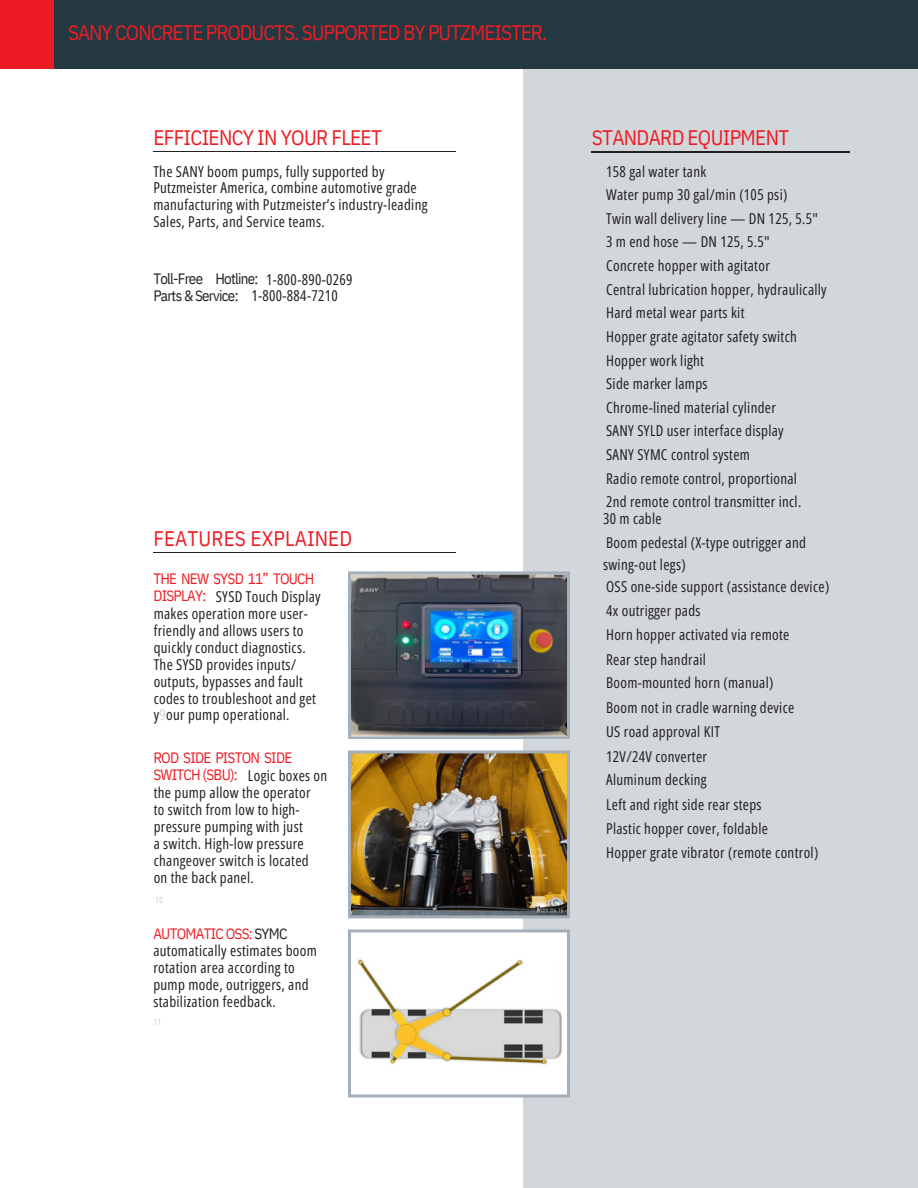
<style>
.page{position:relative;width:918px;height:1188px;background:#fff}
.page>*{position:absolute;margin:0;border:0;box-sizing:border-box;transform-origin:0 0}
.t1{font:21px "IBM Plex Sans Cond";letter-spacing:-.05em;color:#ed1c24}
.t2{font:21px "IBM Plex Sans Cond";letter-spacing:-.03em;color:#ed1c24}
.t3{font:21px "IBM Plex Sans Cond";letter-spacing:.005em;color:#ed1c24}
.t4{font:15px/16.8px "Open Sans Condensed";letter-spacing:.02em;color:#231f20}
.t5{font:15px/16.8px "IBM Plex Sans Cond";letter-spacing:-.05em;color:#ed1d23}
.t6{font:15px/16.8px "IBM Plex Sans Cond";letter-spacing:-.05em;color:#231f20}
.t7{font:9px "Open Sans Condensed";color:#d1d3d4}
.s1{color:#d1d3d4}
.s2{color:#231f20}
</style>
<div class="page">
<hr style="left:153px;top:151px;width:303px;height:1px;background:#231f20">
<hr style="left:153px;top:553px;width:303px;height:1px;background:#231f20">
<div style="left:524px;top:68px;width:394px;height:1120px;background:#d2d7dc"></div>
<hr style="left:592px;top:151px;width:258px;height:1px;background:#231f20">
<img style="left:348px;top:571px;width:222px;height:168px">
<img style="left:348px;top:750px;width:222px;height:168px">
<div style="left:0;top:0;width:918px;height:68px;background:#243842"></div>
<div style="left:0;top:0;width:54px;height:68px;background:#ed1c24"></div>
<svg style="left:348px;top:929px;width:222px;height:168px"></svg>
<hr style="left:562px;top:957px;width:3px;height:113px;background:#fff">
<p class="t1" style="left:68px;top:19px;width:481px">SANY CONCRETE PRODUCTS. SUPPORTED BY PUTZMEISTER.</p>
<p class="t2" style="left:153px;top:123px;width:230px">EFFICIENCY IN YOUR FLEET</p>
<p class="t2" style="left:592px;top:123px;width:199px">STANDARD EQUIPMENT</p>
<p class="t4" style="left:153px;top:162px;width:276px">The SANY boom pumps, fully supported by Putzmeister America, combine automotive grade manufacturing with Putzmeister’s industry-leading Sales, Parts, and Service teams.</p>
<p class="t4" style="left:606px;top:162px;width:102px">158 gal water tank</p>
<p class="t4" style="left:606px;top:186px;width:183px">Water pump 30 gal/min (105 psi)</p>
<p class="t4" style="left:606px;top:210px;width:213px">Twin wall delivery line — DN 125, 5.5"</p>
<p class="t4" style="left:606px;top:233px;width:165px">3 m end hose — DN 125, 5.5"</p>
<p class="t4" style="left:606px;top:257px;width:165px">Concrete hopper with agitator</p>
<p class="t4" style="left:606px;top:280px;width:222px">Central lubrication hopper, hydraulically</p>
<p class="t4" style="left:606px;top:304px;width:140px">Hard metal wear parts kit</p>
<p class="t4" style="left:606px;top:328px;width:192px">Hopper grate agitator safety switch</p>
<p class="t4" style="left:606px;top:351px;width:99px">Hopper work light</p>
<p class="t4" style="left:606px;top:375px;width:103px">Side marker lamps</p>
<p class="t4" style="left:606px;top:399px;width:171px">Chrome-lined material cylinder</p>
<p class="t4" style="left:606px;top:422px;width:179px">SANY SYLD user interface display</p>
<p class="t4" style="left:606px;top:446px;width:145px">SANY SYMC control system</p>
<p class="t4" style="left:606px;top:469px;width:192px">Radio remote control, proportional</p>
<p class="t4" style="left:606px;top:493px;width:197px">2nd remote control transmitter incl.</p>
<p class="t4" style="left:603px;top:510px;width:60px">30 m cable</p>
<p class="t4" style="left:606px;top:534px;width:201px">Boom pedestal (X-type outrigger and</p>
<p class="t4" style="left:603px;top:556px;width:84px">swing-out legs)</p>
<p class="t4" style="left:606px;top:577px;width:225px">OSS one-side support (assistance device)</p>
<p class="t4" style="left:606px;top:602px;width:96px">4x outrigger pads</p>
<p class="t4" style="left:606px;top:626px;width:185px">Horn hopper activated via remote</p>
<p class="t4" style="left:606px;top:651px;width:101px">Rear step handrail</p>
<p class="t4" style="left:606px;top:674px;width:169px">Boom-mounted horn (manual)</p>
<p class="t4" style="left:606px;top:699px;width:190px">Boom not in cradle warning device</p>
<p class="t4" style="left:606px;top:723px;width:115px">US road approval KIT</p>
<p class="t4" style="left:606px;top:747px;width:102px">12V/24V converter</p>
<p class="t4" style="left:606px;top:771px;width:102px">Aluminum decking</p>
<h1 class="t4" style="left:606px;top:796px;width:157px">Left and right side rear steps</h1>
<p class="t4" style="left:606px;top:819px;width:163px">Plastic hopper cover, foldable</p>
<p class="t4" style="left:606px;top:844px;width:214px">Hopper grate vibrator (remote control)</p>
<p class="t6" style="left:153px;top:270px;width:106px">Toll-Free Hotline:<br>Parts &amp; Service:</p>
<p class="t4" style="left:266px;top:270px;width:88px">1-800-890-0269</p>
<p class="t4" style="left:251px;top:287px;width:88px">1-800-884-7210</p>
<p class="t3" style="left:153px;top:524px;width:200px">FEATURES EXPLAINED</p>
<p class="t5" style="left:153px;top:570px;width:163px">THE NEW SYSD 11” TOUCH<br>DISPLAY:</p>
<p class="t4" style="left:216px;top:588px;width:106px">SYSD Touch Display</p>
<p class="t4" style="left:154px;top:605px;width:164px">makes operation more user&shy;friendly and allows users to quickly conduct diagnostics.<br>The SYSD provides inputs/ outputs, bypasses and fault codes to troubleshoot and get y<span class="s1">9</span>our pump operational.</p>
<p class="t5" style="left:153px;top:749px;width:140px">ROD SIDE PISTON SIDE<br>SWITCH (SBU):</p>
<p class="t4" style="left:248px;top:767px;width:81px">Logic boxes on</p>
<p class="t4" style="left:154px;top:784px;width:158px">the pump allow the operator</p>
<p class="t4" style="left:154px;top:801px;width:151px">to switch from low to high&shy;pressure pumping with just</p>
<p class="t4" style="left:154px;top:835px;width:157px">a switch. High-low pressure changeover switch is located</p>
<p class="t4" style="left:154px;top:868px;width:102px">on the back panel.</p>
<p class="t7" style="left:155px;top:893px;width:9px">10</p>
<p class="t5" style="left:153px;top:925px;width:136px">AUTOMATIC OSS: <span class="s2">SYMC</span></p>
<p class="t4" style="left:153px;top:942px;width:165px">automatically estimates boom rotation area according to pump mode, outriggers, and stabilization feedback.</p>
<p class="t7" style="left:153px;top:1015px;width:9px">11</p>
</div>
